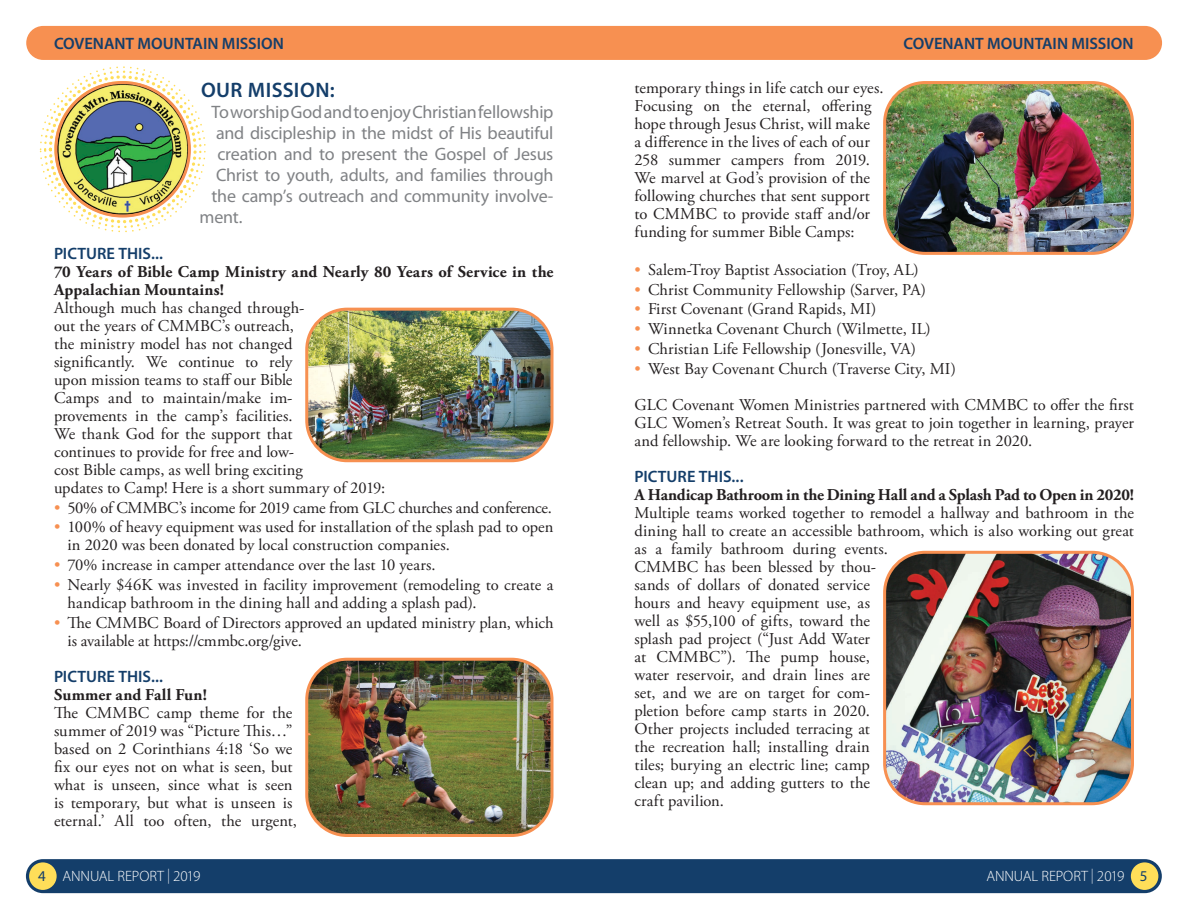
<style>
.page{position:relative;width:1188px;height:918px;background:#fff}
.page>*{position:absolute;margin:0;border:0;box-sizing:border-box;transform-origin:0 0}
.t1{font:600 21px "Myriad Pro";letter-spacing:.02em;color:#143e6a}
.t2{font:18px "Myriad Pro";letter-spacing:-.015em;color:#808285}
.t3{font:16.5px/18px "Adobe Garamond Pro";letter-spacing:.005em;color:#231f20}
.t4{font:700 16.5px/18px "Adobe Garamond Pro";color:#231f20}
.t5{font:600 16.5px "Myriad Pro";color:#143e6a}
.t6{font:16.5px "Adobe Garamond Pro";letter-spacing:-.02em;color:#231f20}
.t7{font:300 15px "Myriad Pro";letter-spacing:-.005em;color:#fff}
.s1{color:#f79051}
.s2{font-weight:400;color:#143e6a}
</style>
<div class="page">
<div style="left:26px;top:859px;width:1136px;height:34px;background:#143e6a;border-radius:17px"></div>
<div style="left:26px;top:26px;width:1136px;height:34px;background:#f79051;border-radius:17px"></div>
<div style="left:29px;top:862px;width:28px;height:28px;background:#ffde59;border-radius:50%"></div>
<div style="left:1131px;top:862px;width:27px;height:28px;background:#ffde59;border-radius:50%"></div>
<div style="left:49px;top:75px;width:148px;height:148px;border:3px dashed #ffde59;border-radius:50%"></div>
<img style="left:309px;top:309px;width:241px;height:152px">
<div style="left:305px;top:308px;width:249px;height:154px;border:3px solid #f79051;border-radius:40px"></div>
<img style="left:56px;top:83px;width:133px;height:133px;border-radius:67px">
<div style="left:54px;top:81px;width:137px;height:137px;border:3px solid #f79051;border-radius:50%"></div>
<img style="left:887px;top:552px;width:243px;height:252px">
<div style="left:883px;top:551px;width:251px;height:254px;border:3px solid #f79051;border-radius:40px"></div>
<img style="left:887px;top:85px;width:243px;height:166px">
<div style="left:883px;top:81px;width:251px;height:174px;border:3px solid #f79051;border-radius:40px"></div>
<img style="left:309px;top:659px;width:241px;height:174px">
<div style="left:305px;top:658px;width:249px;height:179px;border:3px solid #f79051;border-radius:40px"></div>
<p class="t5" style="left:54px;top:33px;width:232px">COVENANT MOUNTAIN MISSION</p>
<p class="t5" style="left:904px;top:33px;width:232px">COVENANT MOUNTAIN MISSION</p>
<p class="t3" style="left:635px;top:79px;width:250px">temporary things in life catch our eyes.<br>Focusing on the eternal, offering hope through Jesus Christ, will make<br>a difference in the lives of each of our 258 summer campers from 2019.<br>We marvel at God’s provision of the following churches that sent support to CMMBC to provide staff and/or funding for summer Bible Camps:</p>
<p class="t3" style="left:635px;top:261px;width:286px"><span class="s1">•</span> Salem-Troy Baptist Association (Troy, AL)</p>
<p class="t3" style="left:635px;top:281px;width:293px"><span class="s1">•</span> Christ Community Fellowship (Sarver, PA)</p>
<p class="t3" style="left:635px;top:301px;width:244px"><span class="s1">•</span> First Covenant (Grand Rapids, MI)</p>
<p class="t3" style="left:635px;top:321px;width:298px"><span class="s1">•</span> Winnetka Covenant Church (Wilmette, IL)</p>
<p class="t3" style="left:635px;top:340px;width:283px"><span class="s1">•</span> Christian Life Fellowship (Jonesville, VA)</p>
<p class="t3" style="left:635px;top:351px;width:501px;line-height:36px"><span class="s1">•</span> West Bay Covenant Church (Traverse City, MI)<br>GLC Covenant Women Ministries partnered with CMMBC to offer the first</p>
<p class="t3" style="left:635px;top:414px;width:501px">GLC Women’s Retreat South. It was great to join together in learning, prayer and fellowship. We are looking forward to the retreat in 2020.</p>
<p class="t5" style="left:635px;top:466px;width:111px">PICTURE THIS...</p>
<p class="t4" style="left:635px;top:486px;width:501px">A Handicap Bathroom in the Dining Hall and a Splash Pad to Open in 2020!</p>
<p class="t3" style="left:635px;top:504px;width:501px">Multiple teams worked together to remodel a hallway and bathroom in the dining hall to create an accessible bathroom, which is also working out great as a family bathroom during events.<br>CMMBC has been blessed by thou-<br>sands of dollars of donated service<br>hours and heavy equipment use, as<br>well as $55,100 of gifts, toward the<br>splash pad project (“Just Add Water<br>at CMMBC”). The pump house,<br>water reservoir, and drain lines are<br>set, and we are on target for com-<br>pletion before camp starts in 2020.<br>Other projects included terracing at<br>the recreation hall; installing drain<br>tiles; burying an electric line; camp<br>clean up; and adding gutters to the<br>craft pavilion.</p>
<p class="t1" style="left:201px;top:76px;width:135px">OUR MISSION:</p>
<p class="t2" style="left:212px;top:101px;width:344px">To worship God and to enjoy Christian fellowship</p>
<p class="t2" style="left:216px;top:122px;width:339px">and discipleship in the midst of His beautiful</p>
<p class="t2" style="left:217px;top:143px;width:337px">creation and to present the Gospel of Jesus</p>
<p class="t2" style="left:216px;top:164px;width:339px">Christ to youth, adults, and families through</p>
<p class="t2" style="left:212px;top:185px;width:343px">the camp’s outreach and community involve-</p>
<p class="t2" style="left:199px;top:206px;width:44px">ment.</p>
<p class="t5" style="left:54px;top:243px;width:111px">PICTURE THIS...</p>
<p class="t4" style="left:54px;top:263px;width:501px">70 Years of Bible Camp Ministry and Nearly 80 Years of Service in the<br>Appalachian Mountains!</p>
<p class="t3" style="left:54px;top:299px;width:333px">Although much has changed through-<br>out the years of CMMBC’s outreach,<br>the ministry model has not changed<br>significantly. We continue to rely<br>upon mission teams to staff our Bible<br>Camps and to maintain/make im-<br>provements in the camp’s facilities.<br>We thank God for the support that<br>continues to provide for free and low-<br>cost Bible camps, as well bring exciting<br>updates to Camp! Here is a short summary of 2019:</p>
<p class="t6" style="left:54px;top:497px;width:499px"><span class="s1">•</span> 50% of CMMBC’s income for 2019 came from GLC churches and conference.</p>
<p class="t3" style="left:67px;top:519px;width:487px;text-indent:-13px"><span class="s1">•</span> 100% of heavy equipment was used for installation of the splash pad to open in 2020 was been donated by local construction companies.</p>
<p class="t3" style="left:54px;top:557px;width:383px"><span class="s1">•</span> 70% increase in camper attendance over the last 10 years.</p>
<p class="t3" style="left:67px;top:576px;width:487px;text-indent:-13px"><span class="s1">•</span> Nearly $46K was invested in facility improvement (remodeling to create a handicap bathroom in the dining hall and adding a splash pad).</p>
<p class="t3" style="left:67px;top:614px;width:488px;text-indent:-13px"><span class="s1">•</span> The CMMBC Board of Directors approved an updated ministry plan, which is available at https://cmmbc.org/give.</p>
<p class="t5" style="left:54px;top:666px;width:111px">PICTURE THIS...</p>
<p class="t4" style="left:54px;top:686px;width:155px">Summer and Fall Fun!</p>
<p class="t3" style="left:54px;top:704px;width:244px">The CMMBC camp theme for the summer of 2019 was “Picture This…” based on 2 Corinthians 4:18 ‘So we fix our eyes not on what is seen, but what is unseen, since what is seen is temporary, but what is unseen is eternal.’ All too often, the urgent,</p>
<p class="t7" style="left:38px;top:867px;width:164px"><span class="s2">4</span> ANNUAL REPORT | 2019</p>
<p class="t7" style="left:986px;top:867px;width:163px">ANNUAL REPORT | 2019 <span class="s2">5</span></p>
</div>
